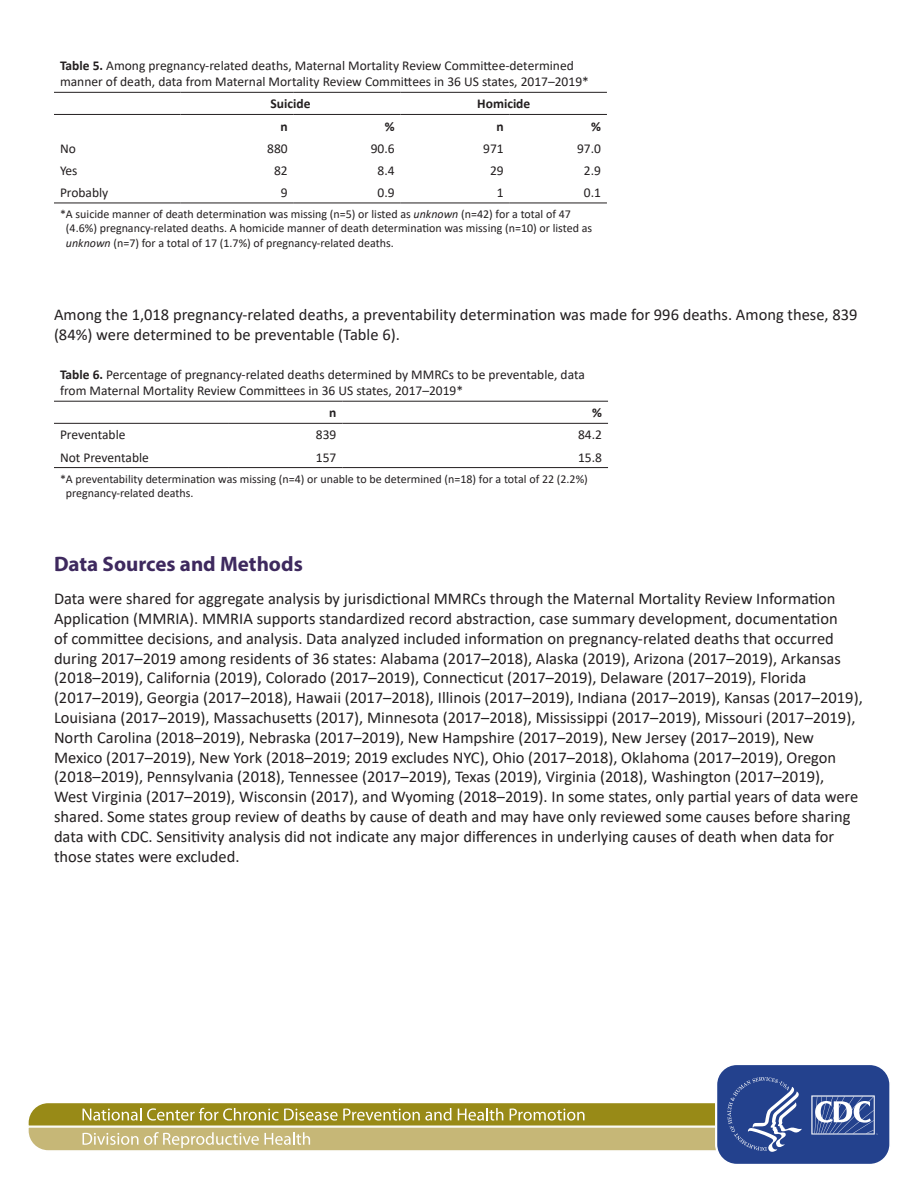
<style>
.page{position:relative;width:918px;height:1188px;background:#fff}
.page>*{position:absolute;margin:0;border:0;box-sizing:border-box;transform-origin:0 0}
.t1{font:700 21px "Myriad Pro";color:#3e295e}
.t2{font:16.5px/19.8px "Calibri";color:#231f20}
.table_text{font:13.5px/16.2px "Calibri";color:#231f20}
.table_text-2{font:700 13.5px "Calibri";color:#231f20}
.footers{font:12px/14.4px "Calibri";color:#231f20}
.s1{font-weight:700}
.s2{font-style:italic}
</style>
<div class="page">
<svg style="left:28px;top:1065px;width:862px;height:99px"></svg>
<hr style="left:28px;top:1126px;width:688px;height:1px;background:#fafbf5">
<hr style="left:54px;top:401px;width:175px;height:1px;background:#231f20">
<hr style="left:229px;top:401px;width:113px;height:1px;background:#231f20">
<hr style="left:342px;top:401px;width:266px;height:1px;background:#231f20">
<hr style="left:54px;top:423px;width:175px;height:1px;background:#231f20">
<hr style="left:229px;top:423px;width:113px;height:1px;background:#231f20">
<hr style="left:342px;top:423px;width:266px;height:1px;background:#231f20">
<hr style="left:54px;top:467px;width:175px;height:1px;background:#231f20">
<hr style="left:229px;top:467px;width:113px;height:1px;background:#231f20">
<hr style="left:342px;top:467px;width:266px;height:1px;background:#231f20">
<hr style="left:54px;top:203px;width:126px;height:1px;background:#231f20">
<hr style="left:180px;top:203px;width:114px;height:1px;background:#231f20">
<hr style="left:294px;top:203px;width:107px;height:1px;background:#231f20">
<hr style="left:401px;top:203px;width:109px;height:1px;background:#231f20">
<hr style="left:510px;top:203px;width:97px;height:1px;background:#231f20">
<hr style="left:54px;top:92px;width:126px;height:1px;background:#231f20">
<hr style="left:180px;top:92px;width:114px;height:1px;background:#231f20">
<hr style="left:294px;top:92px;width:107px;height:1px;background:#231f20">
<hr style="left:401px;top:92px;width:109px;height:1px;background:#231f20">
<hr style="left:510px;top:92px;width:97px;height:1px;background:#231f20">
<hr style="left:54px;top:114px;width:126px;height:1px;background:#231f20">
<hr style="left:180px;top:114px;width:114px;height:1px;background:#231f20">
<hr style="left:294px;top:114px;width:107px;height:1px;background:#231f20">
<hr style="left:401px;top:114px;width:109px;height:1px;background:#231f20">
<hr style="left:510px;top:114px;width:97px;height:1px;background:#231f20">
<p class="table_text" style="left:60px;top:57px;width:530px"><span class="s1">Table 5.</span> Among pregnancy-related deaths, Maternal Mortality Review Committee-determined manner of death, data from Maternal Mortality Review Committees in 36 US states, 2017–2019*</p>
<p class="table_text-2" style="left:271px;top:94px;width:41px">Suicide</p>
<p class="table_text-2" style="left:477px;top:94px;width:55px">Homicide</p>
<p class="table_text-2" style="left:281px;top:117px;width:9px">n</p>
<p class="table_text-2" style="left:385px;top:117px;width:11px">%</p>
<p class="table_text-2" style="left:497px;top:117px;width:9px">n</p>
<p class="table_text-2" style="left:591px;top:117px;width:11px">%</p>
<p class="table_text" style="left:60px;top:140px;width:17px">No</p>
<p class="table_text" style="left:267px;top:140px;width:22px">880</p>
<p class="table_text" style="left:371px;top:140px;width:25px">90.6</p>
<p class="table_text" style="left:483px;top:140px;width:22px">971</p>
<p class="table_text" style="left:577px;top:140px;width:25px">97.0</p>
<p class="table_text" style="left:60px;top:162px;width:19px">Yes</p>
<p class="table_text" style="left:274px;top:162px;width:15px">82</p>
<p class="table_text" style="left:378px;top:162px;width:19px">8.4</p>
<p class="table_text" style="left:490px;top:162px;width:15px">29</p>
<p class="table_text" style="left:584px;top:162px;width:19px">2.9</p>
<p class="table_text" style="left:60px;top:184px;width:50px">Probably</p>
<p class="table_text" style="left:281px;top:184px;width:8px">9</p>
<p class="table_text" style="left:378px;top:184px;width:19px">0.9</p>
<p class="table_text" style="left:497px;top:184px;width:8px">1</p>
<p class="table_text" style="left:584px;top:184px;width:19px">0.1</p>
<p class="footers" style="left:66px;top:206px;width:528px;text-indent:-6px">*A suicide manner of death determination was missing (n=5) or listed as <span class="s2">unknown</span> (n=42) for a total of 47 (4.6%) pregnancy-related deaths. A homicide manner of death determination was missing (n=10) or listed as <span class="s2">unknown</span> (n=7) for a total of 17 (1.7%) of pregnancy-related deaths.</p>
<p class="t2" style="left:54px;top:305px;width:805px">Among the 1,018 pregnancy-related deaths, a preventability determination was made for 996 deaths. Among these, 839 (84%) were determined to be preventable (Table 6).</p>
<p class="table_text" style="left:60px;top:366px;width:526px"><span class="s1">Table 6.</span> Percentage of pregnancy-related deaths determined by MMRCs to be preventable, data from Maternal Mortality Review Committees in 36 US states, 2017–2019*</p>
<p class="table_text-2" style="left:329px;top:403px;width:9px">n</p>
<p class="table_text-2" style="left:592px;top:403px;width:11px">%</p>
<p class="table_text" style="left:60px;top:427px;width:67px">Preventable</p>
<p class="table_text" style="left:316px;top:427px;width:22px">839</p>
<p class="table_text" style="left:578px;top:427px;width:25px">84.2</p>
<p class="table_text" style="left:60px;top:449px;width:90px">Not Preventable</p>
<p class="table_text" style="left:316px;top:449px;width:22px">157</p>
<p class="table_text" style="left:578px;top:449px;width:25px">15.8</p>
<p class="footers" style="left:66px;top:471px;width:523px;text-indent:-6px">*A preventability determination was missing (n=4) or unable to be determined (n=18) for a total of 22 (2.2%) pregnancy-related deaths.</p>
<p class="t1" style="left:54px;top:550px;width:250px">Data Sources and Methods</p>
<p class="t2" style="left:54px;top:588px;width:810px">Data were shared for aggregate analysis by jurisdictional MMRCs through the Maternal Mortality Review Information Application (MMRIA). MMRIA supports standardized record abstraction, case summary development, documentation<br>of committee decisions, and analysis. Data analyzed included information on pregnancy-related deaths that occurred during 2017–2019 among residents of 36 states: Alabama (2017–2018), Alaska (2019), Arizona (2017–2019), Arkansas (2018–2019), California (2019), Colorado (2017–2019), Connecticut (2017–2019), Delaware (2017–2019), Florida (2017–2019), Georgia (2017–2018), Hawaii (2017–2018), Illinois (2017–2019), Indiana (2017–2019), Kansas (2017–2019), Louisiana (2017–2019), Massachusetts (2017), Minnesota (2017–2018), Mississippi (2017–2019), Missouri (2017–2019), North Carolina (2018–2019), Nebraska (2017–2019), New Hampshire (2017–2019), New Jersey (2017–2019), New Mexico (2017–2019), New York (2018–2019; 2019 excludes NYC), Ohio (2017–2018), Oklahoma (2017–2019), Oregon (2018–2019), Pennsylvania (2018), Tennessee (2017–2019), Texas (2019), Virginia (2018), Washington (2017–2019),<br>West Virginia (2017–2019), Wisconsin (2017), and Wyoming (2018–2019). In some states, only partial years of data were shared. Some states group review of deaths by cause of death and may have only reviewed some causes before sharing data with CDC. Sensitivity analysis did not indicate any major differences in underlying causes of death when data for those states were excluded.</p>
</div>
